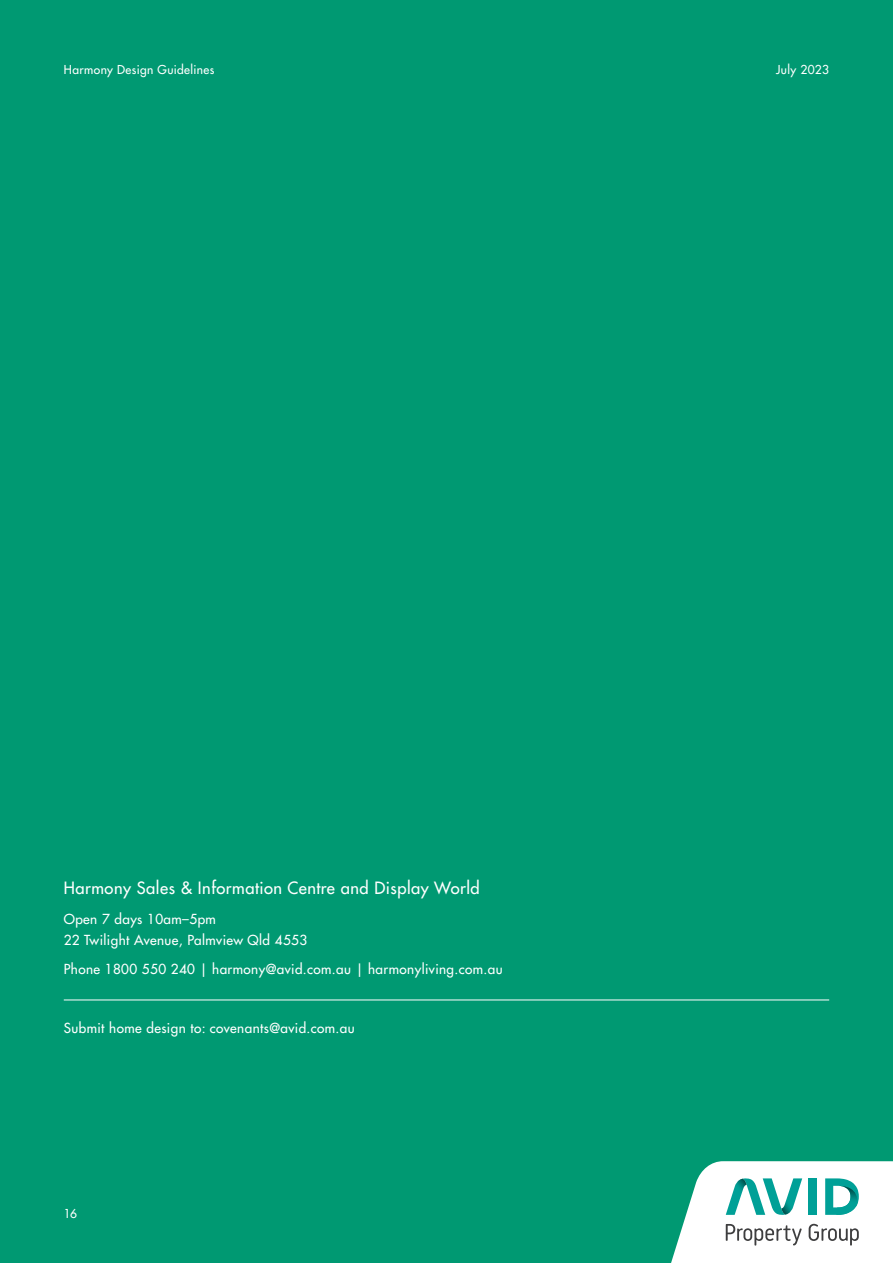
<style>
.page{position:relative;width:893px;height:1263px;background:#009972}
.page>*{position:absolute;margin:0;border:0;box-sizing:border-box;transform-origin:0 0}
.Sub_Heading_-_White{font:500 16.5px "Futura LT Pro";letter-spacing:.03em;color:#fff}
.t1{font:500 13.5px/21px "Futura LT Pro";letter-spacing:.03em;color:#fff}
.T_C_s{font:500 12px "Futura LT Pro";letter-spacing:.03em;color:#fff}
</style>
<div class="page">
<svg style="left:671px;top:1161px;width:222px;height:102px;background:#cae6e3"></svg>
<hr style="left:64px;top:999px;width:765px;height:1px;background:#fff">
<p class="T_C_s" style="left:64px;top:60px;width:152px">Harmony Design Guidelines</p>
<p class="T_C_s" style="left:776px;top:60px;width:55px">July 2023</p>
<p class="Sub_Heading_-_White" style="left:64px;top:876px;width:417px">Harmony Sales &amp; Information Centre and Display World</p>
<p class="t1" style="left:64px;top:907px;width:245px">Open 7 days 10am–5pm<br>22 Twilight Avenue, Palmview Qld 4553</p>
<p class="t1" style="left:64px;top:958px;width:440px">Phone 1800 550 240 | harmony@avid.com.au | harmonyliving.com.au</p>
<p class="t1" style="left:64px;top:1017px;width:292px">Submit home design to: covenants@avid.com.au</p>
<p class="T_C_s" style="left:64px;top:1205px;width:15px">16</p>
</div>
